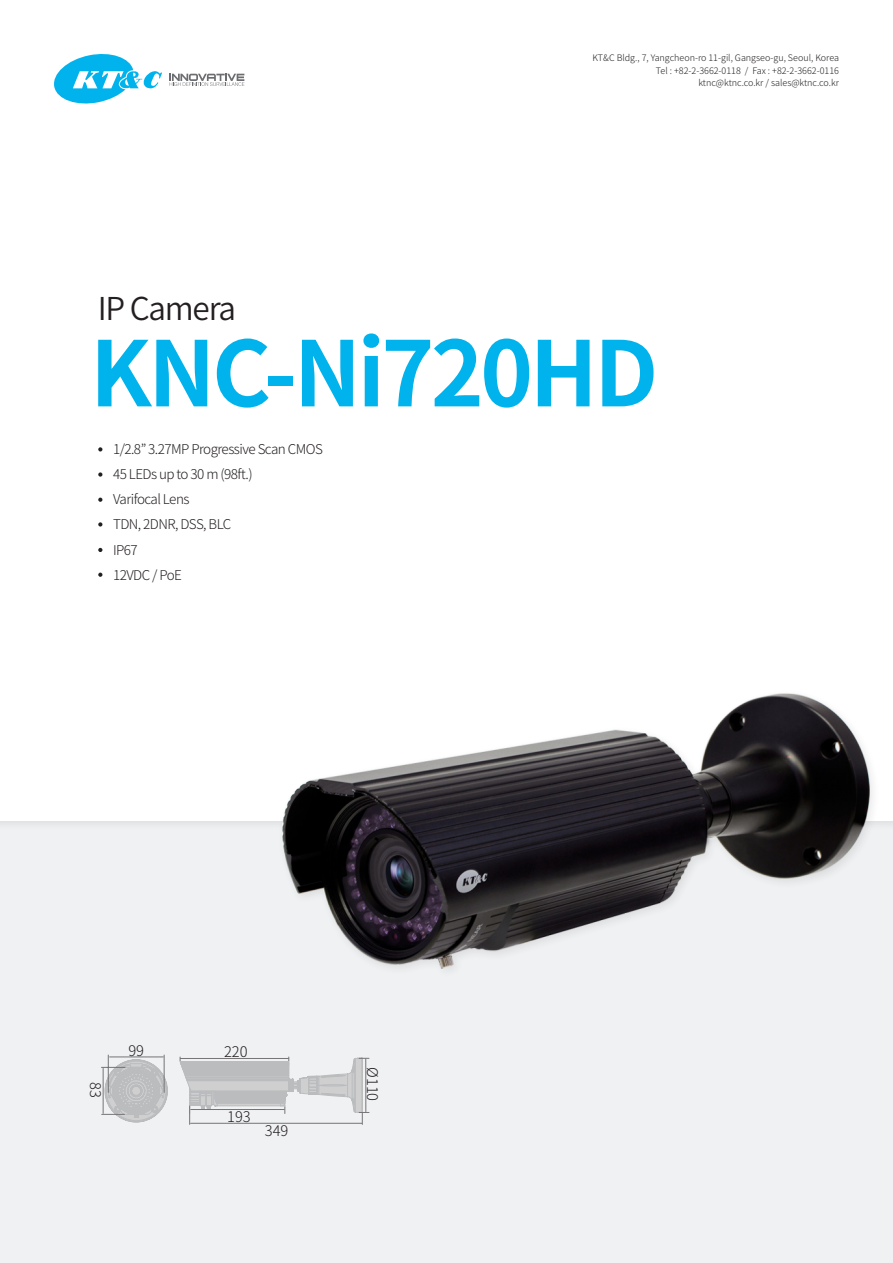
<style>
.page{position:relative;width:893px;height:1263px;background:#fff}
.page>*{position:absolute;margin:0;border:0;box-sizing:border-box;transform-origin:0 0}
.t1{font:700 90px "Noto Sans CJ Kkr";letter-spacing:-.04em;color:#00b3ed}
.t2{font:600 31.5px "Noto Sans CJ Kkr";letter-spacing:-.04em;color:#241f21}
.t3{font:300 14.7px "Noto Sans CJ Kkr";color:#231f20}
.t4{font:300 13.5px/25.2px "Noto Sans CJ Kkr";letter-spacing:-.04em;color:#241f21}
.t5{font:300 9px/12.6px "Noto Sans CJ Kkr";color:#231f20;text-align:right}
</style>
<div class="page">
<div style="left:0;top:820px;width:893px;height:443px;background:#f0f1f3"></div>
<svg style="left:54px;top:54px;width:108px;height:50px"></svg>
<svg style="left:170px;top:74px;width:74px;height:12px"></svg>
<svg style="left:98px;top:447px;width:4px;height:4px"></svg>
<svg style="left:98px;top:472px;width:4px;height:5px"></svg>
<svg style="left:98px;top:498px;width:4px;height:4px"></svg>
<svg style="left:98px;top:522px;width:4px;height:5px"></svg>
<svg style="left:98px;top:548px;width:4px;height:4px"></svg>
<svg style="left:98px;top:573px;width:4px;height:4px"></svg>
<img style="left:276px;top:693px;width:598px;height:277px">
<hr style="left:110px;top:1057px;width:53px;height:1px;background:#231f20">
<hr style="left:164px;top:1055px;width:1px;height:37px;background:#231f20">
<hr style="left:108px;top:1055px;width:1px;height:37px;background:#231f20">
<svg style="left:101px;top:1059px;width:67px;height:64px"></svg>
<svg style="left:180px;top:1057px;width:189px;height:67px"></svg>
<h2 class="t2" style="left:98px;top:291px;width:140px">IP Camera</h2>
<p class="t5" style="left:592px;top:52px;width:248px">KT&amp;C Bldg., 7, Yangcheon-ro 11-gil, Gangseo-gu, Seoul, Korea<br>Tel : +82-2-3662-0118 / Fax : +82-2-3662-0116 ktnc@ktnc.co.kr / sales@ktnc.co.kr</p>
<h1 class="t1" style="left:90px;top:323px;width:570px">KNC-Ni720HD</h1>
<h3 class="t4" style="left:113px;top:436px;width:211px">1/2.8” 3.27MP Progressive Scan CMOS<br>45 LEDs up to 30 m (98ft.)<br>Varifocal Lens<br>TDN, 2DNR, DSS, BLC<br>IP67<br>12VDC / PoE</h3>
<h3 class="t3" style="left:104px;top:1082px;width:17px;rotate:90deg">83</h3>
<h3 class="t3" style="left:128px;top:1042px;width:17px">99</h3>
<h3 class="t3" style="left:224px;top:1043px;width:25px">220</h3>
<h3 class="t3" style="left:227px;top:1108px;width:25px">193</h3>
<h3 class="t3" style="left:265px;top:1122px;width:25px">349</h3>
<h3 class="t3" style="left:381px;top:1067px;width:36px;rotate:90deg">Ø110</h3>
</div>
